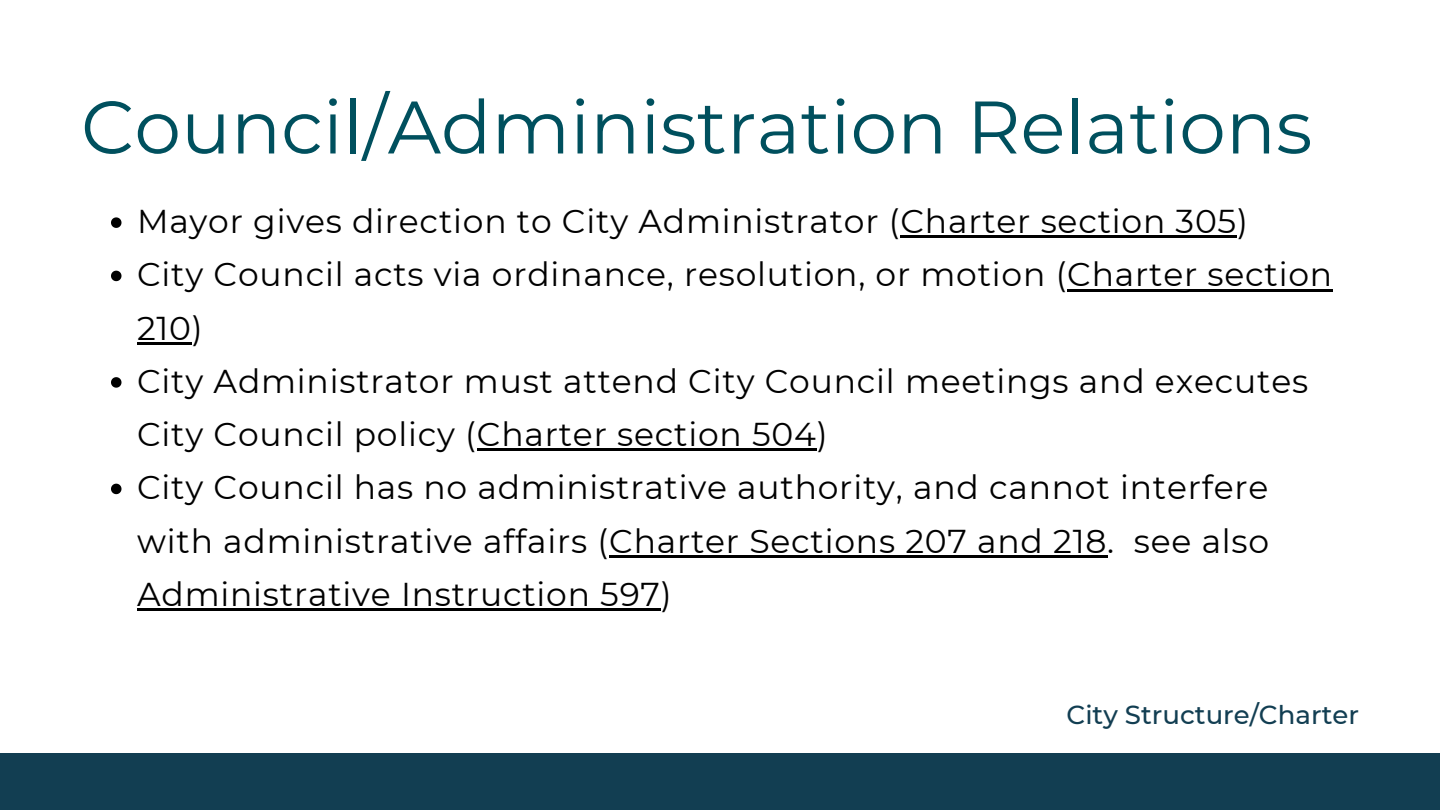
<style>
.page{position:relative;width:1440px;height:810px;background:#fff}
.page>*{position:absolute;margin:0;border:0;box-sizing:border-box;transform-origin:0 0}
.t1{font:74.3px "Montserrat";color:#00505e}
.t2{font:33px/53.2px "Montserrat";letter-spacing:.025em;color:#000}
.t3{font:500 26px "Montserrat";color:#123e52}
</style>
<div class="page">
<div style="left:0;top:753px;width:1440px;height:56px;background:#123e52"></div>
<svg style="left:111px;top:217px;width:11px;height:11px"></svg>
<hr style="left:900px;top:235px;width:337px;height:3px;background:#000">
<svg style="left:111px;top:271px;width:11px;height:10px"></svg>
<hr style="left:1067px;top:289px;width:266px;height:3px;background:#000">
<hr style="left:137px;top:342px;width:55px;height:3px;background:#000">
<svg style="left:111px;top:377px;width:11px;height:11px"></svg>
<hr style="left:477px;top:448px;width:340px;height:3px;background:#000">
<svg style="left:111px;top:484px;width:11px;height:10px"></svg>
<hr style="left:609px;top:555px;width:498px;height:3px;background:#000">
<hr style="left:137px;top:608px;width:524px;height:3px;background:#000">
<h1 class="t1" style="left:81px;top:82px;width:1233px">Council/Administration Relations</h1>
<p class="t2" style="left:137px;top:195px;width:1197px">Mayor gives direction to City Administrator (Charter section 305)<br>City Council acts via ordinance, resolution, or motion (Charter section 210)<br>City Administrator must attend City Council meetings and executes City Council policy (Charter section 504)<br>City Council has no administrative authority, and cannot interfere with administrative affairs (Charter Sections 207 and 218. see also Administrative Instruction 597)</p>
<p class="t3" style="left:1067px;top:699px;width:294px">City Structure/Charter</p>
</div>
